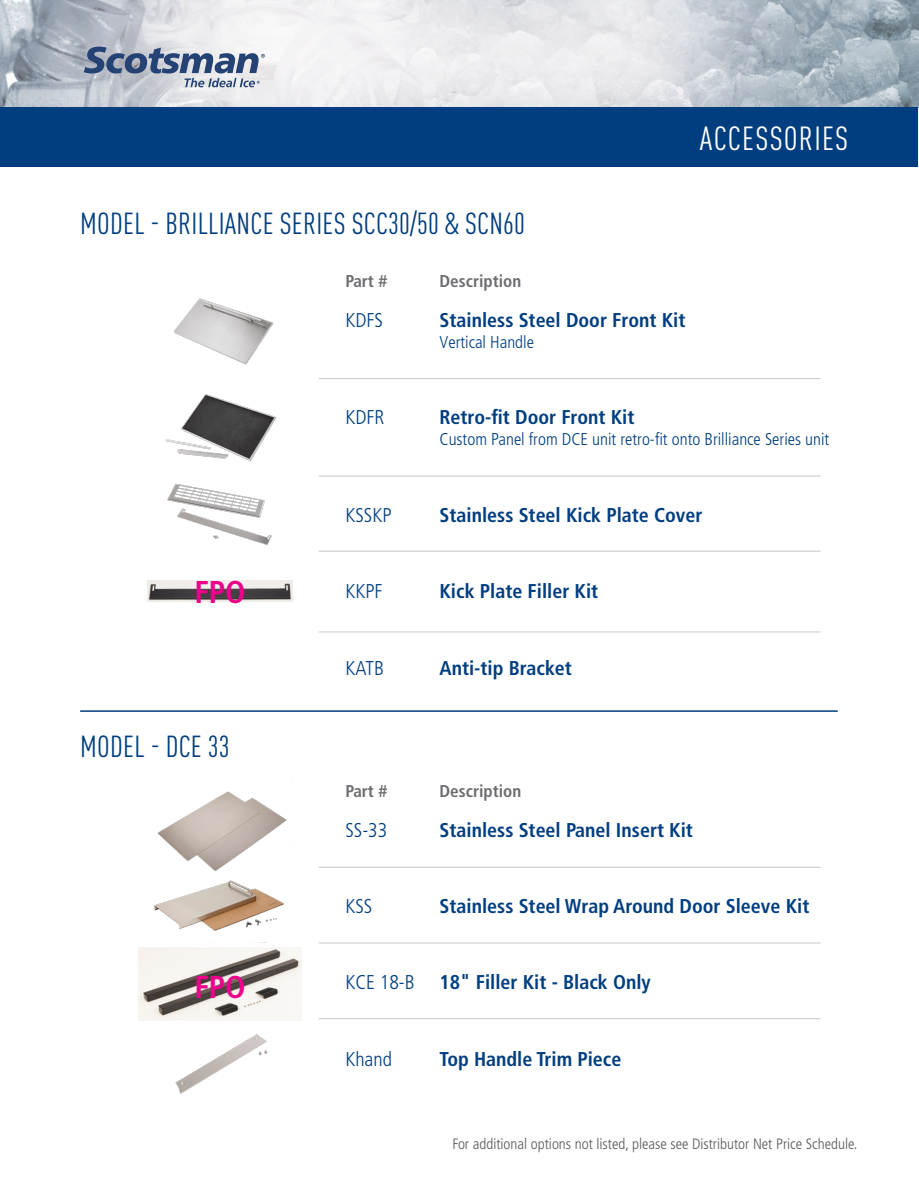
<style>
.page{position:relative;width:919px;height:1189px;background:#fff}
.page>*{position:absolute;margin:0;border:0;box-sizing:border-box;transform-origin:0 0}
.t1{font:condensed 33px "DINOT";letter-spacing:.035em;color:#fff}
.t2{font:700 condensed 31.5px "Frutiger";color:#ed028c}
.t3{font:condensed 30px "DINOT";letter-spacing:.01em;color:#013e80}
.t4{font:700 condensed 19.95px "Frutiger";color:#013e80}
.t5{font:300 condensed 19.95px "Frutiger";color:#013e80}
.t6{font:300 condensed 17.1px "Frutiger";color:#013e80}
.t7{font:700 condensed 17.1px "Frutiger";color:#6c6d70}
.t8{font:300 condensed 15px "Frutiger";color:#57585a}
.s1{font-weight:300}
</style>
<div class="page">
<img style="left:0;top:0;width:918px;height:108px">
<div style="left:0;top:108px;width:918px;height:59px;background:#013e80"></div>
<hr style="left:80px;top:710px;width:757px;height:1px;background:#013e80">
<img style="left:173px;top:298px;width:101px;height:67px">
<img style="left:157px;top:780px;width:136px;height:87px">
<img style="left:167px;top:483px;width:105px;height:62px">
<img style="left:139px;top:947px;width:162px;height:73px">
<img style="left:147px;top:580px;width:145px;height:21px">
<img style="left:175px;top:1034px;width:93px;height:60px">
<hr style="left:318px;top:631px;width:502px;height:1px;background:#c7c8ca">
<hr style="left:318px;top:551px;width:502px;height:1px;background:#c7c8ca">
<hr style="left:318px;top:1018px;width:502px;height:1px;background:#c7c8ca">
<hr style="left:318px;top:942px;width:502px;height:1px;background:#c7c8ca">
<hr style="left:318px;top:475px;width:502px;height:1px;background:#c7c8ca">
<hr style="left:318px;top:866px;width:502px;height:1px;background:#c7c8ca">
<hr style="left:318px;top:378px;width:502px;height:1px;background:#c7c8ca">
<img style="left:165px;top:394px;width:112px;height:68px">
<img style="left:154px;top:867px;width:130px;height:64px">
<svg style="left:84px;top:47px;width:181px;height:40px"></svg>
<p class="t1" style="left:699px;top:119px;width:150px">ACCESSORIES</p>
<p class="t3" style="left:80px;top:206px;width:446px">MODEL - BRILLIANCE SERIES SCC30/50 &amp; SCN60</p>
<p class="t7" style="left:345px;top:271px;width:43px">Part #</p>
<p class="t7" style="left:439px;top:271px;width:83px">Description</p>
<p class="t4" style="left:439px;top:308px;width:247px">Stainless Steel Door Front Kit</p>
<p class="t6" style="left:439px;top:333px;width:96px">Vertical Handle</p>
<p class="t5" style="left:345px;top:309px;width:39px">KDFS</p>
<p class="t5" style="left:345px;top:405px;width:41px">KDFR</p>
<p class="t4" style="left:439px;top:405px;width:196px">Retro-fit Door Front Kit</p>
<p class="t6" style="left:439px;top:429px;width:391px">Custom Panel from DCE unit retro-fit onto Brilliance Series unit</p>
<p class="t2" style="left:194px;top:573px;width:53px">FPO</p>
<p class="t3" style="left:80px;top:728px;width:151px">MODEL - DCE 33</p>
<p class="t2" style="left:194px;top:968px;width:53px">FPO</p>
<p class="t5" style="left:345px;top:503px;width:48px">KSSKP</p>
<p class="t4" style="left:439px;top:503px;width:264px">Stainless Steel Kick Plate Cover</p>
<p class="t5" style="left:345px;top:580px;width:39px">KKPF</p>
<p class="t4" style="left:439px;top:579px;width:160px">Kick Plate Filler Kit</p>
<p class="t5" style="left:345px;top:656px;width:40px">KATB</p>
<p class="t4" style="left:439px;top:656px;width:134px">Anti-tip Bracket</p>
<p class="t7" style="left:345px;top:780px;width:43px">Part #</p>
<p class="t7" style="left:439px;top:780px;width:83px">Description</p>
<p class="t5" style="left:345px;top:818px;width:44px">SS-33</p>
<p class="t4" style="left:439px;top:818px;width:255px">Stainless Steel Panel Insert Kit</p>
<p class="t5" style="left:345px;top:894px;width:28px">KSS</p>
<p class="t4" style="left:439px;top:894px;width:371px">Stainless Steel Wrap Around Door Sleeve Kit</p>
<p class="t4" style="left:345px;top:970px;width:307px"><span class="s1">KCE 18-B</span> 18" Filler Kit - Black Only</p>
<p class="t5" style="left:345px;top:1047px;width:48px">Khand</p>
<p class="t4" style="left:439px;top:1047px;width:183px">Top Handle Trim Piece</p>
<p class="t8" style="left:452px;top:1134px;width:406px">For additional options not listed, please see Distributor Net Price Schedule.</p>
</div>
